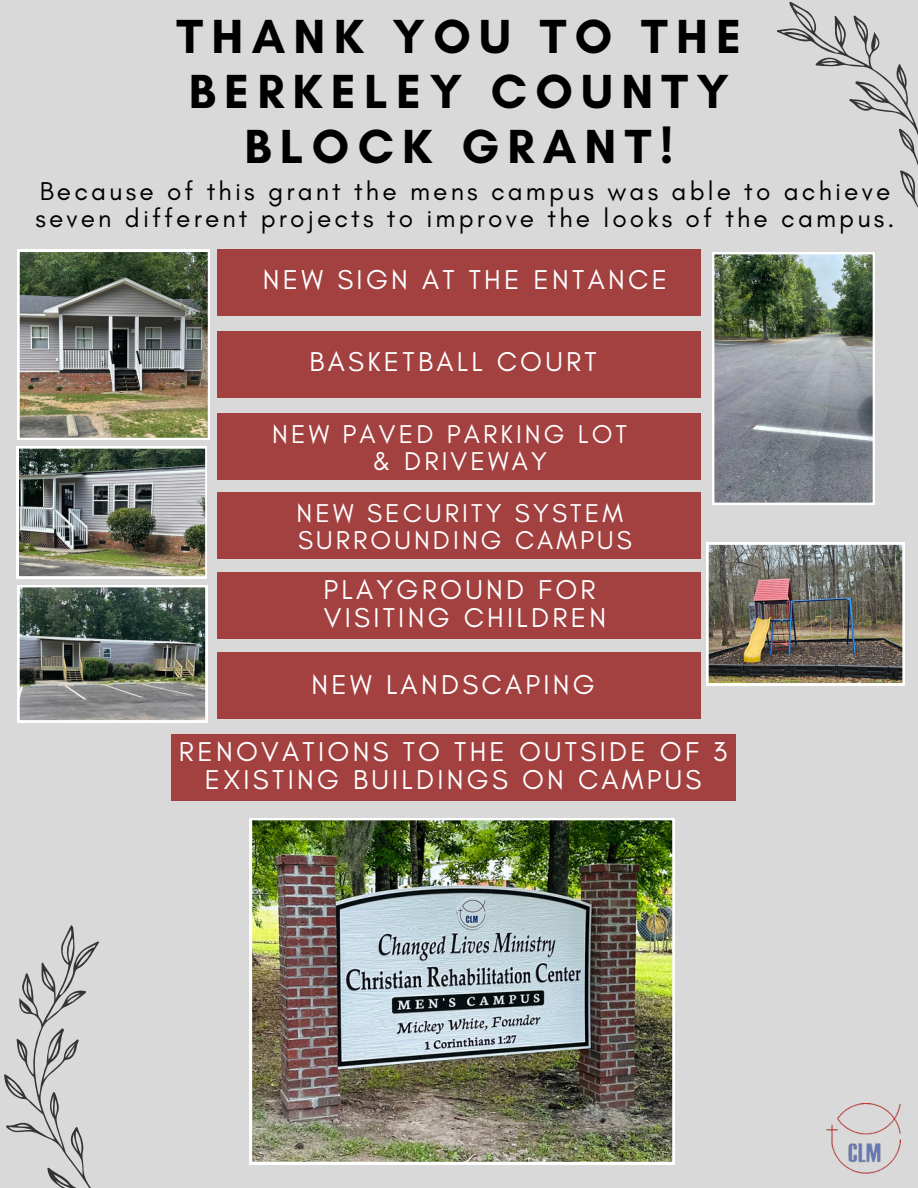
<style>
.page{position:relative;width:918px;height:1188px;background:#d9d9d9}
.page>*{position:absolute;margin:0;border:0;box-sizing:border-box;transform-origin:0 0}
.t1{font:700 48.75px/55.2px "Glacial Indifference";letter-spacing:.17em;color:#000;text-align:center}
.t2{font:27.75px/28.2px "Glacial Indifference";letter-spacing:.12em;color:#fff;text-align:center}
.t3{font:26.25px/27px "Glacial Indifference";letter-spacing:.12em;color:#000}
.t4{font:26.25px/27px "Glacial Indifference";letter-spacing:.12em;color:#fff}
</style>
<div class="page">
<img style="left:826px;top:1104px;width:74px;height:70px">
<img style="left:250px;top:818px;width:424px;height:346px">
<svg style="left:712px;top:252px;width:163px;height:253px;background:#858a8c"></svg>
<img style="left:17px;top:446px;width:190px;height:132px">
<img style="left:17px;top:250px;width:193px;height:190px">
<img style="left:17px;top:585px;width:190px;height:137px">
<img style="left:706px;top:543px;width:198px;height:142px">
<div style="left:217px;top:250px;width:484px;height:66px;background:#a34141"></div>
<div style="left:217px;top:493px;width:484px;height:66px;background:#a34141"></div>
<div style="left:217px;top:573px;width:484px;height:66px;background:#a34141"></div>
<div style="left:217px;top:652px;width:484px;height:66px;background:#a34141"></div>
<div style="left:171px;top:734px;width:564px;height:66px;background:#a34141"></div>
<div style="left:217px;top:332px;width:484px;height:66px;background:#a34141"></div>
<div style="left:217px;top:413px;width:484px;height:66px;background:#a34141"></div>
<svg style="left:4px;top:917px;width:264px;height:271px"></svg>
<svg style="left:775px;top:1px;width:143px;height:361px"></svg>
<p class="t1" style="left:177px;top:8px;width:566px">THANK YOU TO THE<br>BERKELEY COUNTY<br>BLOCK GRANT!</p>
<p class="t3" style="left:35px;top:177px;width:861px">Because of this grant the mens campus was able to achieve seven different projects to improve the looks of the campus.</p>
<p class="t2" style="left:263px;top:265px;width:406px">NEW SIGN AT THE ENTANCE</p>
<p class="t2" style="left:310px;top:347px;width:289px">BASKETBALL COURT</p>
<p class="t4" style="left:373px;top:421px;width:256px;text-indent:-101px">NEW PAVED PARKING LOT &amp; DRIVEWAY</p>
<p class="t4" style="left:297px;top:500px;width:328px">NEW SECURITY SYSTEM</p>
<p class="t4" style="left:298px;top:527px;width:335px">SURROUNDING CAMPUS</p>
<p class="t2" style="left:324px;top:575px;width:274px">PLAYGROUND FOR</p>
<p class="t2" style="left:324px;top:603px;width:284px">VISITING CHILDREN</p>
<p class="t2" style="left:312px;top:670px;width:285px">NEW LANDSCAPING</p>
<p class="t2" style="left:179px;top:737px;width:550px">RENOVATIONS TO THE OUTSIDE OF 3<br>EXISTING BUILDINGS ON CAMPUS</p>
</div>
